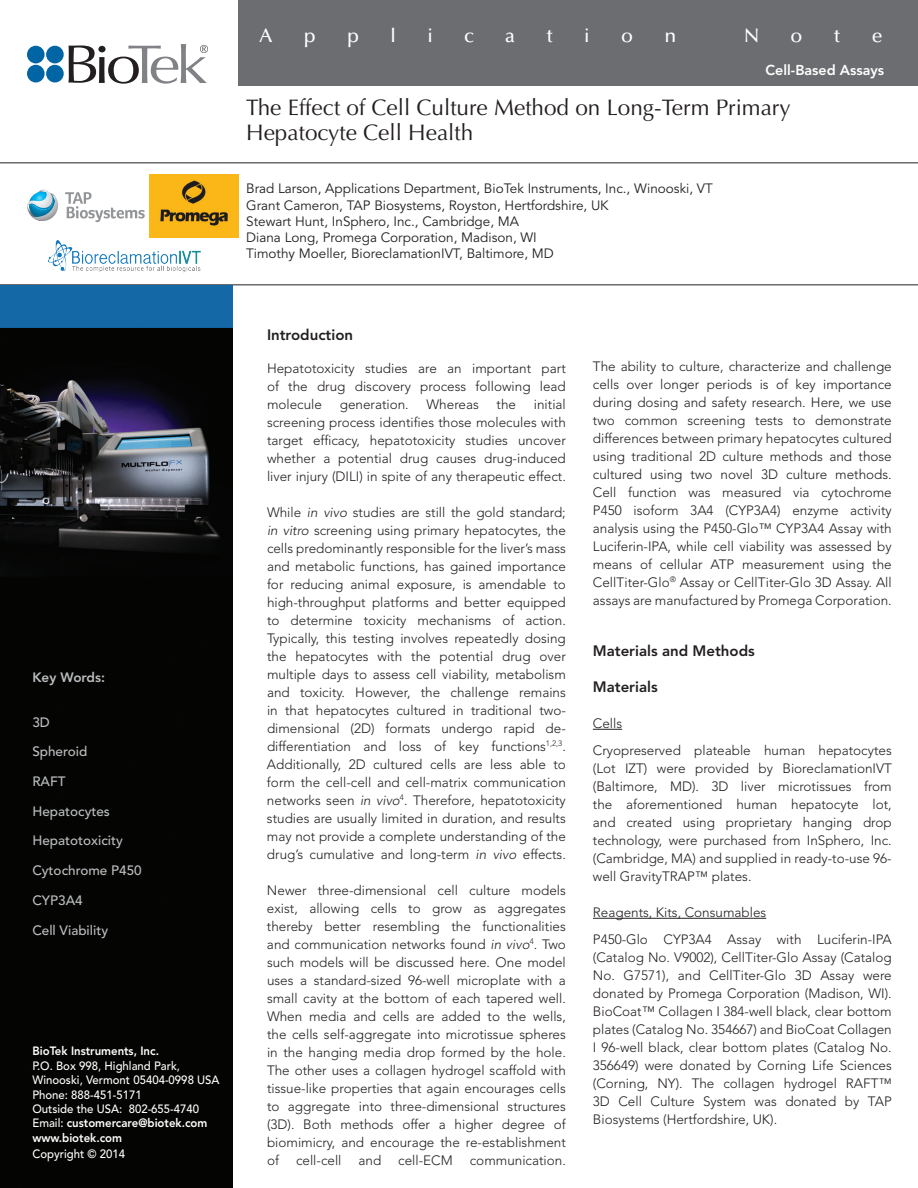
<style>
.page{position:relative;width:918px;height:1188px;background:#fff}
.page>*{position:absolute;margin:0;border:0;box-sizing:border-box;transform-origin:0 0}
.t1{font:22.5px/24.8px "Optima LT Std";color:#231f20}
.t2{font:500 19.5px "Optima LT Std";color:#fff}
.t3{font:800 15px "Avenir LT Std";color:#231f20}
.t4{font:800 14.25px "Avenir LT Std";color:#fff}
.t5{font:300 13.5px/18px "Avenir LT Std";color:#231f20;text-align:justify}
.t6{font:13.5px/16.2px "Avenir LT Std";color:#231f20}
.t7{font:500 13.5px/29.7px "Avenir LT Std";color:#bcbdc0}
.t8{font:800 13.5px "Avenir LT Std";color:#bcbdc0}
.t9{font:500 12px/14.4px "Avenir LT Std";color:#fff;scale:.95 1}
.t10{font:800 12px "Avenir LT Std";color:#fff;scale:.95 1}
.s1{font-weight:800}
.s2{font-style:italic}
</style>
<div class="page">
<div style="left:238px;top:0;width:680px;height:85px;background:#6c6d70"></div>
<hr style="left:0;top:284px;width:918px;height:1px;background:#231f20">
<hr style="left:0;top:162px;width:918px;height:1px;background:#231f20">
<img style="left:0;top:285px;width:233px;height:903px">
<svg style="left:593px;top:729px;width:29px;height:1px"></svg>
<hr style="left:593px;top:918px;width:173px;height:1px;background:#231f20">
<svg style="left:69px;top:44px;width:139px;height:40px"></svg>
<div style="left:27px;top:46px;width:18px;height:17px;background:#0065a4;border-radius:50%"></div>
<div style="left:27px;top:65px;width:18px;height:17px;background:#0065a4;border-radius:50%"></div>
<div style="left:46px;top:46px;width:18px;height:17px;background:#0065a4;border-radius:50%"></div>
<div style="left:46px;top:65px;width:18px;height:17px;background:#0065a4;border-radius:50%"></div>
<svg style="left:65px;top:192px;width:80px;height:30px"></svg>
<svg style="left:27px;top:190px;width:31px;height:31px"></svg>
<img style="left:150px;top:174px;width:88px;height:64px">
<img style="left:49px;top:241px;width:152px;height:32px">
<p class="t8" style="left:32px;top:669px;width:74px">Key Words:</p>
<p class="t7" style="left:32px;top:707px;width:111px">3D<br>Spheroid<br>RAFT<br>Hepatocytes<br>Hepatotoxicity<br>Cytochrome P450<br>CYP3A4</p>
<p class="t7" style="left:32px;top:916px;width:77px">Cell Viability</p>
<p class="t10" style="left:32px;top:1044px;width:135px">BioTek Instruments, Inc.</p>
<p class="t9" style="left:32px;top:1059px;width:199px">P.O. Box 998, Highland Park,<br>Winooski, Vermont 05404-0998 USA<br>Phone: 888-451-5171<br>Outside the USA: 802-655-4740<br>Email: <span class="s1">customercare@biotek.com www.biotek.com</span></p>
<p class="t9" style="left:32px;top:1147px;width:99px">Copyright © 2014</p>
<h2 class="t2" style="left:260px;top:25px;width:15px">A</h2>
<h2 class="t2" style="left:304px;top:25px;width:13px">p</h2>
<h2 class="t2" style="left:347px;top:25px;width:13px">p</h2>
<h2 class="t2" style="left:391px;top:25px;width:7px">l</h2>
<h2 class="t2" style="left:427px;top:25px;width:7px">i</h2>
<h2 class="t2" style="left:464px;top:25px;width:11px">c</h2>
<h2 class="t2" style="left:505px;top:25px;width:11px">a</h2>
<h2 class="t2" style="left:546px;top:25px;width:8px">t</h2>
<h2 class="t2" style="left:584px;top:25px;width:7px">i</h2>
<h2 class="t2" style="left:621px;top:25px;width:13px">o</h2>
<h2 class="t2" style="left:664px;top:25px;width:13px">n</h2>
<h2 class="t2" style="left:744px;top:25px;width:17px">N</h2>
<h2 class="t2" style="left:791px;top:25px;width:13px">o</h2>
<h2 class="t2" style="left:834px;top:25px;width:8px">t</h2>
<h2 class="t2" style="left:872px;top:25px;width:12px">e</h2>
<p class="t4" style="left:766px;top:61px;width:120px">Cell-Based Assays</p>
<h1 class="t1" style="left:246px;top:96px;width:546px">The Effect of Cell Culture Method on Long-Term Primary<br>Hepatocyte Cell Health</h1>
<p class="t6" style="left:246px;top:181px;width:468px">Brad Larson, Applications Department, BioTek Instruments, Inc., Winooski, VT Grant Cameron, TAP Biosystems, Royston, Hertfordshire, UK<br>Stewart Hunt, InSphero, Inc., Cambridge, MA<br>Diana Long, Promega Corporation, Madison, WI<br>Timothy Moeller, BioreclamationIVT, Baltimore, MD</p>
<p class="t3" style="left:267px;top:326px;width:88px">Introduction</p>
<p class="t5" style="left:267px;top:359px;width:300px">Hepatotoxicity studies are an important part of the drug discovery process following lead molecule</p>
<p class="t5" style="left:267px;top:395px;width:300px;text-indent:267px">initial screening process identifies those molecules with target efficacy, hepatotoxicity studies uncover whether a potential drug causes drug-induced liver injury (DILI) in spite of any therapeutic effect.</p>
<p class="t5" style="left:267px;top:503px;width:300px">While <span class="s2">in vivo</span> studies are still the gold standard; <span class="s2">in vitro</span> screening using primary hepatocytes, the cells predominantly responsible for the liver’s mass and metabolic functions, has gained importance for reducing animal exposure, is amendable to high-throughput platforms and better equipped to determine toxicity mechanisms of action.<br>Typically, this testing involves repeatedly dosing the hepatocytes with the potential drug over multiple days to assess cell viability, metabolism and toxicity. However, the challenge remains in that hepatocytes cultured in traditional two&shy;dimensional (2D) formats undergo rapid de&shy;differentiation and loss of key functions<sup>1,2,3</sup>.<br>Additionally, 2D cultured cells are less able to form the cell-cell and cell-matrix communication networks seen <span class="s2">in vivo</span><sup>4</sup>. Therefore, hepatotoxicity studies are usually limited in duration, and results may not provide a complete understanding of the drug’s cumulative and long-term <span class="s2">in vivo</span> effects.</p>
<p class="t5" style="left:267px;top:881px;width:300px">Newer three-dimensional cell culture models exist, allowing cells to grow as aggregates thereby better resembling the functionalities and communication networks found <span class="s2">in vivo</span><sup>4</sup>. Two such models will be discussed here. One model uses a standard-sized 96-well microplate with a small cavity at the bottom of each tapered well.<br>When media and cells are added to the wells, the cells self-aggregate into microtissue spheres in the hanging media drop formed by the hole.<br>The other uses a collagen hydrogel scaffold with tissue-like properties that again encourages cells to aggregate into three-dimensional structures (3D). Both methods offer a higher degree of biomimicry, and encourage the re-establishment of</p>
<p class="t5" style="left:340px;top:395px;width:71px">generation.</p>
<p class="t5" style="left:427px;top:395px;width:54px">Whereas</p>
<p class="t5" style="left:497px;top:395px;width:21px">the</p>
<p class="t5" style="left:296px;top:1151px;width:47px">cell-cell</p>
<p class="t5" style="left:359px;top:1151px;width:24px">and</p>
<p class="t5" style="left:398px;top:1151px;width:56px">cell-ECM</p>
<p class="t5" style="left:470px;top:1151px;width:98px">communication.</p>
<p class="t5" style="left:593px;top:357px;width:300px">The ability to culture, characterize and challenge cells over longer periods is of key importance during dosing and safety research. Here, we use two common screening tests to demonstrate differences between primary hepatocytes cultured using traditional 2D culture methods and those cultured using two novel 3D culture methods.<br>Cell function was measured via cytochrome P450 isoform 3A4 (CYP3A4) enzyme activity analysis using the P450-Glo™ CYP3A4 Assay with Luciferin-IPA, while cell viability was assessed by means of cellular ATP measurement using the CellTiter-Glo<sup>®</sup> Assay or CellTiter-Glo 3D Assay. All assays are manufactured by Promega Corporation.</p>
<p class="t3" style="left:593px;top:642px;width:163px">Materials and Methods</p>
<p class="t3" style="left:593px;top:678px;width:66px">Materials</p>
<p class="t5" style="left:593px;top:710px;width:300px;line-height:27px">Cells<br>Cryopreserved plateable human hepatocytes</p>
<p class="t5" style="left:593px;top:759px;width:300px">(Lot IZT) were provided by BioreclamationIVT (Baltimore, MD). 3D liver microtissues from the aforementioned human hepatocyte lot, and created using proprietary hanging drop technology, were purchased from InSphero, Inc. (Cambridge, MA) and supplied in ready-to-use 96- well GravityTRAP™ plates.</p>
<p class="t5" style="left:593px;top:899px;width:300px;line-height:27px">Reagents, Kits, Consumables<br>P450-Glo CYP3A4 Assay with Luciferin-IPA</p>
<p class="t5" style="left:593px;top:948px;width:300px">(Catalog No. V9002), CellTiter-Glo Assay (Catalog No. G7571), and CellTiter-Glo 3D Assay were donated by Promega Corporation (Madison, WI).<br>BioCoat™ Collagen I 384-well black, clear bottom plates (Catalog No. 354667) and BioCoat Collagen I 96-well black, clear bottom plates (Catalog No.<br>356649) were donated by Corning Life Sciences (Corning, NY). The collagen hydrogel RAFT™ 3D Cell Culture System was donated by TAP Biosystems (Hertfordshire, UK).</p>
</div>
